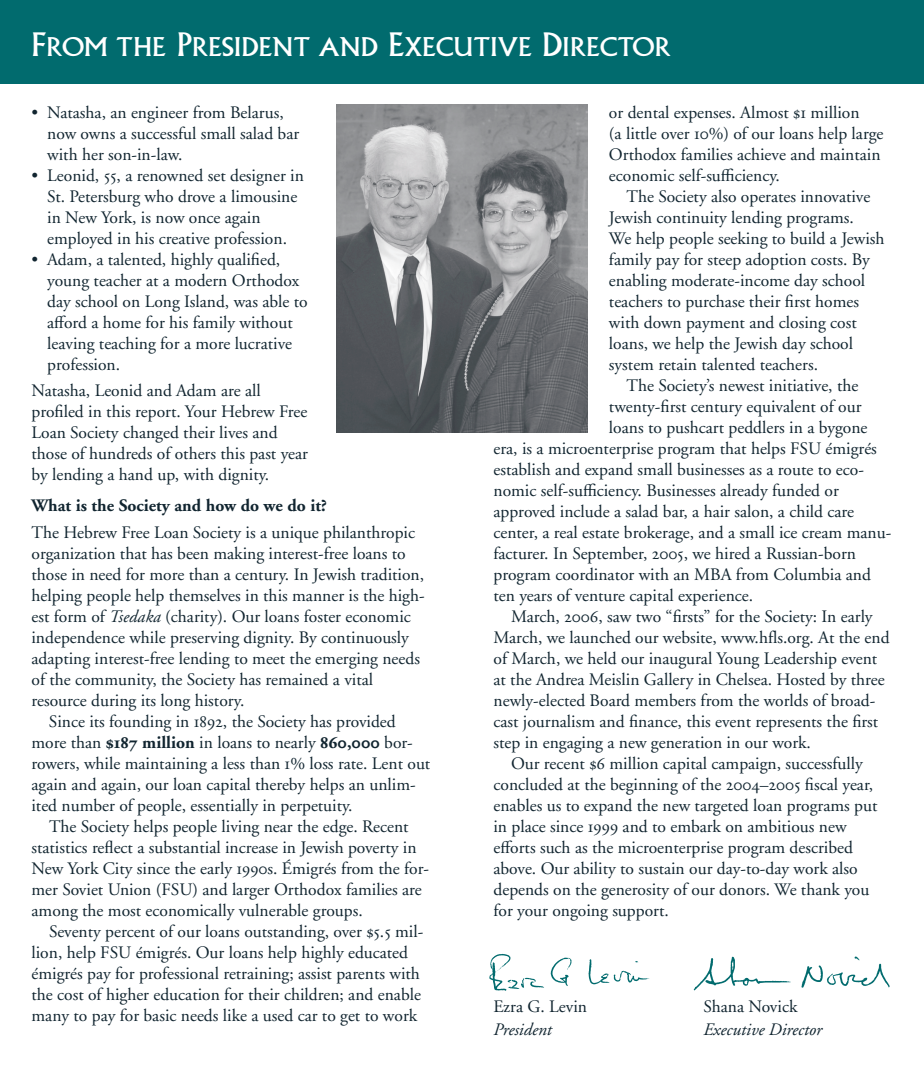
<style>
.page{position:relative;width:924px;height:1071px;background:#fff}
.page>*{position:absolute;margin:0;border:0;box-sizing:border-box;transform-origin:0 0}
.t1{font:25.2px "Albertus";color:#fff;scale:1.06 1}
.t2{font:17.5px/21px "Adobe Garamond";color:#112530}
.t3{font:700 17.5px "Adobe Garamond";color:#112530}
.t4{font:italic 17.5px "Adobe Garamond";color:#112530}
.s1{font-size:31.5px}
.s2{font-family:"Adobe Garamond Regular SC"}
.s3{font-family:"Adobe Garamond Exp"}
.s4{font-style:italic}
.s5{font-family:"Adobe Garamond Bold Os F"}
.s6{font-weight:700}
</style>
<div class="page">
<div style="left:0;top:0;width:924px;height:84px;background:#016b6e"></div>
<img style="left:693px;top:956px;width:197px;height:35px">
<img style="left:489px;top:953px;width:161px;height:38px">
<img style="left:336px;top:105px;width:252px;height:327px">
<h1 class="t1" style="left:32px;top:37px;width:605px"><span class="s1">F</span>ROM THE <span class="s1">P</span>RESIDENT AND <span class="s1">E</span>XECUTIVE <span class="s1">D</span>IRECTOR</h1>
<p class="t2" style="left:47px;top:103px;width:254px;text-indent:-16px">• Natasha, an engineer from Belarus, now owns a successful small salad bar with her son-in-law.</p>
<p class="t2" style="left:47px;top:166px;width:258px;text-indent:-16px">• Leonid, <span class="s2">55</span>, a renowned set designer in St. Petersburg who drove a limousine in New York, is now once again employed in his creative profession.</p>
<p class="t2" style="left:47px;top:250px;width:262px;text-indent:-16px">• Adam, a talented, highly qualified, young teacher at a modern Orthodox day school on Long Island, was able to a<span class="s3">ff</span>ord a home for his family without leaving teaching for a more lucrative profession.</p>
<p class="t2" style="left:32px;top:381px;width:278px">Natasha, Leonid and Adam are all profiled in this report. Your Hebrew Free Loan Society changed their lives and those of hundreds of others this past year by lending a hand up, with dignity.</p>
<p class="t3" style="left:32px;top:499px;width:297px">What is the Society and how do we do it?</p>
<p class="t2" style="left:32px;top:523px;width:385px">The Hebrew Free Loan Society is a unique philanthropic</p>
<p class="t2" style="left:32px;top:544px;width:376px">organization that has been making interest-free loans to</p>
<p class="t2" style="left:32px;top:565px;width:394px">those in need for more than a century. In Jewish tradition,</p>
<p class="t2" style="left:32px;top:586px;width:395px">helping people help themselves in this manner is the high-</p>
<p class="t2" style="left:32px;top:607px;width:381px">est form of <span class="s4">Tsedaka</span> (charity). Our loans foster economic</p>
<p class="t2" style="left:32px;top:628px;width:379px">independence while preserving dignity. By continuously</p>
<p class="t2" style="left:32px;top:649px;width:390px">adapting interest-free lending to meet the emerging needs</p>
<p class="t2" style="left:32px;top:670px;width:343px">of the community, the Society has remained a vital</p>
<p class="t2" style="left:31px;top:691px;width:214px">resource during its long history.</p>
<p class="t2" style="left:49px;top:712px;width:348px">Since its founding in <span class="s2">1892</span>, the Society has provided</p>
<p class="t2" style="left:32px;top:733px;width:383px">more than <span class="s5">$187</span> <span class="s6">million</span> in loans to nearly <span class="s5">860,000</span> bor-</p>
<p class="t2" style="left:32px;top:754px;width:400px">rowers, while maintaining a less than <span class="s2">1%</span> loss rate. Lent out</p>
<p class="t2" style="left:32px;top:775px;width:386px">again and again, our loan capital thereby helps an unlim-</p>
<p class="t2" style="left:32px;top:796px;width:323px">ited number of people, essentially in perpetuity.</p>
<p class="t2" style="left:49px;top:817px;width:361px">The Society helps people living near the edge. Recent</p>
<p class="t2" style="left:32px;top:838px;width:387px">statistics reflect a substantial increase in Jewish poverty in</p>
<p class="t2" style="left:31px;top:859px;width:399px">New York City since the early <span class="s2">1990</span>s. Émigrés from the for-</p>
<p class="t2" style="left:31px;top:880px;width:392px">mer Soviet Union (FSU) and larger Orthodox families are</p>
<p class="t2" style="left:32px;top:901px;width:333px">among the most economically vulnerable groups.</p>
<p class="t2" style="left:49px;top:922px;width:376px">Seventy percent of our loans outstanding, over <span class="s2">$5.5</span> mil-</p>
<p class="t2" style="left:31px;top:943px;width:378px">lion, help FSU émigrés. Our loans help highly educated</p>
<p class="t2" style="left:31px;top:964px;width:390px">émigrés pay for professional retraining; assist parents with</p>
<p class="t2" style="left:31px;top:985px;width:391px">the cost of higher education for their children; and enable</p>
<p class="t2" style="left:31px;top:1006px;width:387px">many to pay for basic needs like a used car to get to work</p>
<p class="t2" style="left:609px;top:103px;width:276px">or dental expenses. Almost <span class="s2">$1</span> million<br>(a little over <span class="s2">10%</span>) of our loans help large Orthodox families achieve and maintain economic self-su<span class="s3">ffi</span>ciency.</p>
<p class="t2" style="left:626px;top:187px;width:245px">The Society also operates innovative</p>
<p class="t2" style="left:609px;top:208px;width:247px">Jewish continuity lending programs.</p>
<p class="t2" style="left:609px;top:229px;width:277px">We help people seeking to build a Jewish</p>
<p class="t2" style="left:609px;top:250px;width:262px">family pay for steep adoption costs. By</p>
<p class="t2" style="left:609px;top:271px;width:258px">enabling moderate-income day school</p>
<p class="t2" style="left:609px;top:292px;width:252px">teachers to purchase their first homes</p>
<p class="t2" style="left:609px;top:313px;width:249px">with down payment and closing cost</p>
<p class="t2" style="left:609px;top:334px;width:246px">loans, we help the Jewish day school</p>
<p class="t2" style="left:609px;top:355px;width:211px">system retain talented teachers.</p>
<p class="t2" style="left:626px;top:376px;width:233px">The Society’s newest initiative, the</p>
<p class="t2" style="left:609px;top:397px;width:254px">twenty-first century equivalent of our</p>
<p class="t2" style="left:609px;top:418px;width:260px">loans to pushcart peddlers in a bygone</p>
<p class="t2" style="left:494px;top:439px;width:385px">era, is a microenterprise program that helps FSU émigrés</p>
<p class="t2" style="left:494px;top:460px;width:372px">establish and expand small businesses as a route to eco-</p>
<p class="t2" style="left:494px;top:481px;width:347px">nomic self-su<span class="s3">ffi</span>ciency. Businesses already funded or</p>
<p class="t2" style="left:494px;top:502px;width:362px">approved include a salad bar, a hair salon, a child care</p>
<p class="t2" style="left:494px;top:523px;width:399px">center, a real estate brokerage, and a small ice cream manu-</p>
<p class="t2" style="left:494px;top:544px;width:364px">facturer. In September, <span class="s2">2005</span>, we hired a Russian-born</p>
<p class="t2" style="left:494px;top:565px;width:379px">program coordinator with an MBA from Columbia and</p>
<p class="t2" style="left:494px;top:586px;width:261px">ten years of venture capital experience.</p>
<p class="t2" style="left:511px;top:607px;width:363px">March, <span class="s2">2006</span>, saw two “firsts” for the Society: In early</p>
<p class="t2" style="left:494px;top:628px;width:398px">March, we launched our website, www.hfls.org. At the end</p>
<p class="t2" style="left:494px;top:649px;width:385px">of March, we held our inaugural Young Leadership event</p>
<p class="t2" style="left:494px;top:670px;width:393px">at the Andrea Meislin Gallery in Chelsea. Hosted by three</p>
<p class="t2" style="left:494px;top:691px;width:383px">newly-elected Board members from the worlds of broad-</p>
<p class="t2" style="left:494px;top:712px;width:386px">cast journalism and finance, this event represents the first</p>
<p class="t2" style="left:494px;top:733px;width:319px">step in engaging a new generation in our work.</p>
<p class="t2" style="left:511px;top:754px;width:353px">Our recent <span class="s2">$6</span> million capital campaign, successfully</p>
<p class="t2" style="left:494px;top:775px;width:381px">concluded at the beginning of the <span class="s2">2004–2005</span> fiscal year,</p>
<p class="t2" style="left:494px;top:796px;width:385px">enables us to expand the new targeted loan programs put</p>
<p class="t2" style="left:494px;top:817px;width:355px">in place since <span class="s2">1999</span> and to embark on ambitious new</p>
<p class="t2" style="left:494px;top:838px;width:361px">e<span class="s3">ff</span>orts such as the microenterprise program described</p>
<p class="t2" style="left:494px;top:859px;width:366px">above. Our ability to sustain our day-to-day work also</p>
<p class="t2" style="left:494px;top:880px;width:377px">depends on the generosity of our donors. We thank you</p>
<p class="t2" style="left:494px;top:901px;width:177px">for your ongoing support.</p>
<p class="t2" style="left:494px;top:997px;width:95px">Ezra G. Levin</p>
<p class="t2" style="left:704px;top:997px;width:95px">Shana Novick</p>
<p class="t4" style="left:494px;top:1022px;width:60px">President</p>
<p class="t4" style="left:704px;top:1022px;width:120px">Executive Director</p>
</div>
